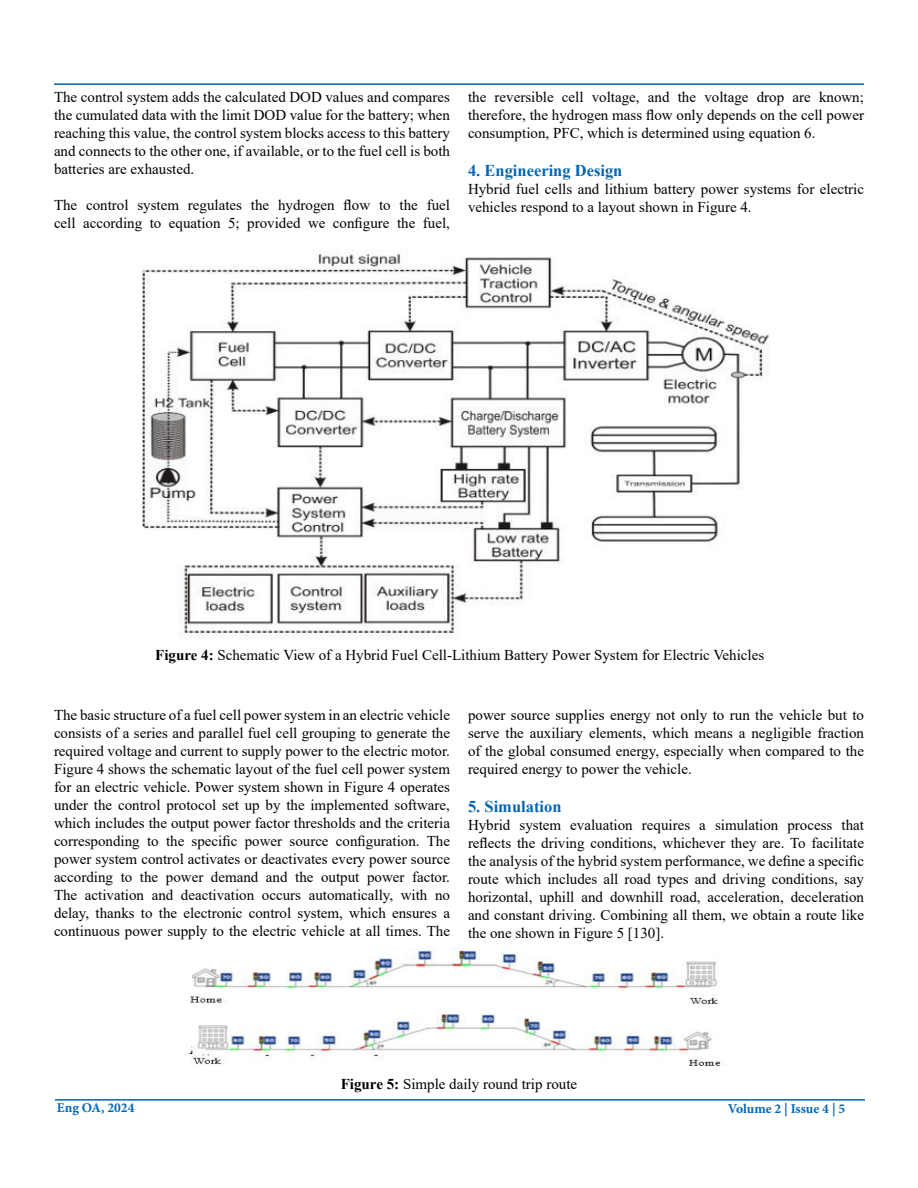
<style>
.page{position:relative;width:918px;height:1188px;background:#fff}
.page>*{position:absolute;margin:0;border:0;box-sizing:border-box;transform-origin:0 0}
.t1{font:700 16.5px "Times New Roman";color:#0066b3}
.t2{font:15px/18px "Times New Roman";color:#000;text-align:justify}
.t3{font:700 13.5px "Minion Pro";color:#0066b3}
.s1{font-weight:700}
</style>
<div class="page">
<hr style="left:55px;top:1099px;width:810px;height:2px;background:#0066b3">
<hr style="left:54px;top:83px;width:810px;height:2px;background:#0066b3">
<img style="left:142px;top:249px;width:627px;height:390px">
<img style="left:188px;top:948px;width:533px;height:118px">
<p class="t2" style="left:54px;top:88px;width:398px">The control system adds the calculated DOD values and compares the cumulated data with the limit DOD value for the battery; when reaching this value, the control system blocks access to this battery and connects to the other one, if available, or to the fuel cell is both batteries are exhausted.</p>
<p class="t2" style="left:54px;top:196px;width:398px">The control system regulates the hydrogen flow to the fuel cell according to equation 5; provided we configure the fuel,</p>
<p class="t2" style="left:468px;top:88px;width:397px">the reversible cell voltage, and the voltage drop are known; therefore, the hydrogen mass flow only depends on the cell power consumption, PFC, which is determined using equation 6.</p>
<p class="t1" style="left:468px;top:159px;width:156px">4. Engineering Design</p>
<p class="t2" style="left:468px;top:180px;width:397px">Hybrid fuel cells and lithium battery power systems for electric vehicles respond to a layout shown in Figure 4.</p>
<p class="t2" style="left:155px;top:646px;width:610px"><span class="s1">Figure 4:</span> Schematic View of a Hybrid Fuel Cell-Lithium Battery Power System for Electric Vehicles</p>
<p class="t2" style="left:54px;top:706px;width:398px">The basic structure of a fuel cell power system in an electric vehicle consists of a series and parallel fuel cell grouping to generate the required voltage and current to supply power to the electric motor.<br>Figure 4 shows the schematic layout of the fuel cell power system for an electric vehicle. Power system shown in Figure 4 operates under the control protocol set up by the implemented software, which includes the output power factor thresholds and the criteria corresponding to the specific power source configuration. The power system control activates or deactivates every power source according to the power demand and the output power factor.<br>The activation and deactivation occurs automatically, with no delay, thanks to the electronic control system, which ensures a continuous power supply to the electric vehicle at all times. The</p>
<p class="t2" style="left:468px;top:706px;width:398px">power source supplies energy not only to run the vehicle but to serve the auxiliary elements, which means a negligible fraction of the global consumed energy, especially when compared to the required energy to power the vehicle.</p>
<p class="t1" style="left:468px;top:795px;width:95px">5. Simulation</p>
<p class="t2" style="left:468px;top:816px;width:398px">Hybrid system evaluation requires a simulation process that reflects the driving conditions, whichever they are. To facilitate the analysis of the hybrid system performance, we define a specific route which includes all road types and driving conditions, say horizontal, uphill and downhill road, acceleration, deceleration and constant driving. Combining all them, we obtain a route like the one shown in Figure 5 [130].</p>
<p class="t2" style="left:341px;top:1074px;width:238px"><span class="s1">Figure 5:</span> Simple daily round trip route</p>
<p class="t3" style="left:57px;top:1098px;width:79px">Eng OA, 2024</p>
<p class="t3" style="left:728px;top:1099px;width:119px">Volume 2 | Issue 4 | 5</p>
</div>
